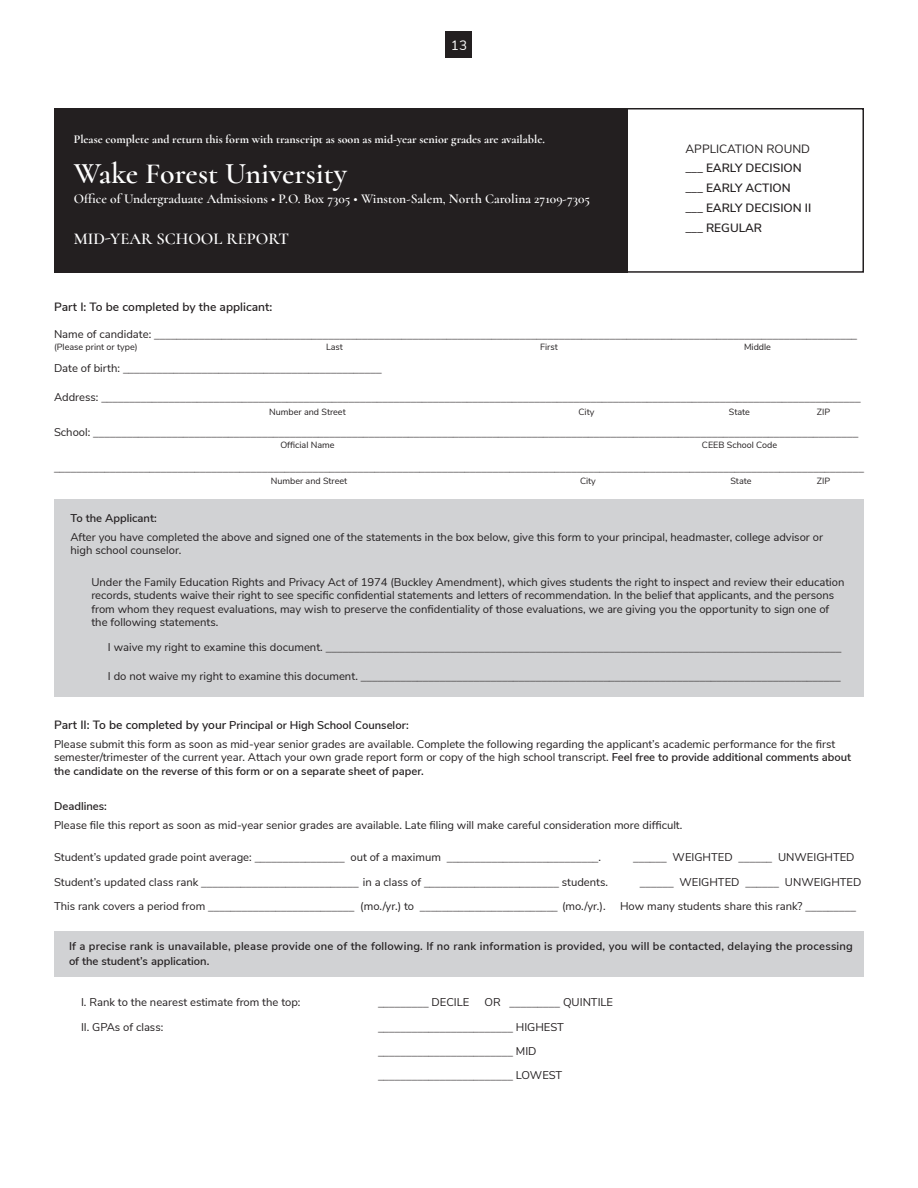
<style>
.page{position:relative;width:918px;height:1188px;background:#fff}
.page>*{position:absolute;margin:0;border:0;box-sizing:border-box;transform-origin:0 0}
.t1{font:600 30px "Cormorant";color:#fff}
.t2{font:600 16.5px "Cormorant";color:#fff}
.t3{font:600 13.5px "Cormorant";color:#fff}
.t4{font:13.5px "Nunito Sans";color:#fff}
.t5{font:600 12px "Nunito Sans";color:#231f20}
.t6{font:700 12px "Cormorant";color:#fff}
.t7{font:12px "Nunito Sans";color:#231f20}
.t8{font:11.25px/13.5px "Nunito Sans";color:#231f20}
.t9{font:11.25px "Avenir";color:#231f20}
.t10{font:600 11.25px/14.4px "Nunito Sans";letter-spacing:.02em;color:#231f20}
.t11{font:600 11.25px "Nunito Sans";color:#231f20}
.t12{font:9px "Nunito Sans";color:#231f20}
.s1{font-family:"Nunito Sans"}
.s2{font-size:12px}
.s3{font-weight:600}
.s4{font-family:"Avenir"}
</style>
<div class="page">
<div style="left:625px;top:108px;width:239px;height:165px;border:2px solid #231f20"></div>
<div style="left:54px;top:931px;width:810px;height:45px;background:#d1d2d4"></div>
<div style="left:54px;top:499px;width:810px;height:197px;background:#d1d2d4"></div>
<div style="left:54px;top:108px;width:574px;height:165px;background:#231f20"></div>
<div style="left:446px;top:31px;width:26px;height:27px;background:#231f20"></div>
<p class="t4" style="left:451px;top:35px;width:18px">13</p>
<p class="t6" style="left:74px;top:132px;width:473px">Please complete and return this form with transcript as soon as mid-year senior grades are available.</p>
<p class="t1" style="left:74px;top:155px;width:275px">Wake Forest University</p>
<p class="t3" style="left:74px;top:190px;width:518px">Office of Undergraduate Admissions • P.O. Box 7305 • Winston-Salem, North Carolina 27109-7305</p>
<p class="t2" style="left:74px;top:228px;width:217px">MID-YEAR SCHOOL REPORT</p>
<p class="t7" style="left:686px;top:140px;width:126px">APPLICATION ROUND</p>
<p class="t5" style="left:686px;top:159px;width:118px">___ EARLY DECISION</p>
<p class="t5" style="left:686px;top:179px;width:107px">___ EARLY ACTION</p>
<p class="t5" style="left:686px;top:199px;width:127px">___ EARLY DECISION II</p>
<p class="t5" style="left:686px;top:219px;width:78px">___ REGULAR</p>
<p class="t5" style="left:54px;top:298px;width:220px">Part I: To be completed by the applicant:</p>
<p class="t9" style="left:54px;top:327px;width:805px"><span class="s1">Name of candidate:</span> _____________________________________________________________________________________________________________________________</p>
<p class="t12" style="left:54px;top:340px;width:85px">(Please print or type)</p>
<p class="t12" style="left:326px;top:340px;width:18px">Last</p>
<p class="t12" style="left:540px;top:340px;width:19px">First</p>
<p class="t12" style="left:744px;top:340px;width:28px">Middle</p>
<p class="t9" style="left:54px;top:362px;width:329px"><span class="s1">Date of birth:</span> ______________________________________________</p>
<p class="t9" style="left:54px;top:391px;width:808px"><span class="s1">Address:</span> _______________________________________________________________________________________________________________________________________</p>
<p class="t12" style="left:269px;top:405px;width:78px">Number and Street</p>
<p class="t12" style="left:579px;top:405px;width:17px">City</p>
<p class="t12" style="left:729px;top:405px;width:23px">State</p>
<p class="t12" style="left:817px;top:405px;width:15px">ZIP</p>
<p class="t9" style="left:54px;top:425px;width:806px"><span class="s1">School:</span> ________________________________________________________________________________________________________________________________________</p>
<p class="t12" style="left:280px;top:438px;width:56px">Official Name</p>
<p class="t12" style="left:702px;top:438px;width:77px">CEEB School Code</p>
<p class="t9" style="left:54px;top:460px;width:811px">________________________________________________________________________________________________________________________________________________</p>
<p class="t12" style="left:271px;top:475px;width:78px">Number and Street</p>
<p class="t12" style="left:580px;top:475px;width:17px">City</p>
<p class="t12" style="left:730px;top:475px;width:23px">State</p>
<p class="t12" style="left:817px;top:475px;width:15px">ZIP</p>
<p class="t11" style="left:70px;top:510px;width:88px">To the Applicant:</p>
<p class="t8" style="left:70px;top:529px;width:754px">After you have completed the above and signed one of the statements in the box below, give this form to your principal, headmaster, college advisor or high school counselor.</p>
<p class="t8" style="left:92px;top:575px;width:754px">Under the Family Education Rights and Privacy Act of 1974 (Buckley Amendment), which gives students the right to inspect and review their education</p>
<p class="t8" style="left:92px;top:588px;width:744px">records, students waive their right to see specific confidential statements and letters of recommendation. In the belief that applicants, and the persons from whom they request evaluations, may wish to preserve the confidentiality of those evaluations, we are giving you the opportunity to sign one of the following statements.</p>
<p class="t9" style="left:108px;top:640px;width:735px"><span class="s1">I waive my right to examine this document.</span> ___________________________________________________________________________________________</p>
<p class="t9" style="left:108px;top:669px;width:734px"><span class="s1">I do not waive my right to examine this document.</span> _____________________________________________________________________________________</p>
<p class="t11" style="left:54px;top:717px;width:356px"><span class="s2">Part II: To be completed by your</span> Principal or High School Counselor:</p>
<p class="t8" style="left:54px;top:737px;width:799px">Please submit this form as soon as mid-year senior grades are available. Complete the following regarding the applicant’s academic performance for the first semester/trimester of the current year. Attach your own grade report form or copy of the high school transcript. <span class="s3">Feel free to provide additional comments about the candidate on the reverse of this form or on a separate sheet of paper.</span></p>
<p class="t11" style="left:54px;top:798px;width:54px">Deadlines:</p>
<p class="t8" style="left:54px;top:818px;width:630px">Please file this report as soon as mid-year senior grades are available. Late filing will make careful consideration more difficult.</p>
<p class="t8" style="left:54px;top:850px;width:549px">Student’s updated grade point average: <span class="s4">________________</span> out of a maximum <span class="s4">___________________________</span>.</p>
<p class="t8" style="left:633px;top:850px;width:223px"><span class="s4">______</span> WEIGHTED <span class="s4">______</span> UNWEIGHTED</p>
<p class="t9" style="left:54px;top:875px;width:556px"><span class="s1">Student’s updated class rank</span> ____________________________ <span class="s1">in a class of</span> ________________________ <span class="s1">students.</span></p>
<p class="t8" style="left:640px;top:874px;width:223px"><span class="s4">______</span> WEIGHTED <span class="s4">______</span> UNWEIGHTED</p>
<p class="t9" style="left:54px;top:899px;width:553px"><span class="s1">This rank covers a period from</span> __________________________ <span class="s1">(mo./yr.) to</span> _________________________ <span class="s1">(mo./yr.).</span></p>
<p class="t8" style="left:620px;top:899px;width:238px">How many students share this rank? <span class="s4">_________</span></p>
<p class="t10" style="left:69px;top:939px;width:786px">If a precise rank is unavailable, please provide one of the following. If no rank information is provided, you will be contacted, delaying the processing of the student’s application.</p>
<p class="t8" style="left:81px;top:995px;width:221px">I. Rank to the nearest estimate from the top:</p>
<p class="t9" style="left:378px;top:996px;width:93px">_________ <span class="s1">DECILE</span></p>
<p class="t8" style="left:485px;top:995px;width:130px">OR <span class="s4">_________</span> QUINTILE</p>
<p class="t8" style="left:81px;top:1019px;width:84px">II. GPAs of class:</p>
<p class="t9" style="left:378px;top:1020px;width:187px">________________________ <span class="s1">HIGHEST</span></p>
<p class="t9" style="left:378px;top:1044px;width:160px">________________________ <span class="s1">MID</span></p>
<p class="t9" style="left:378px;top:1069px;width:186px">________________________ <span class="s1">LOWEST</span></p>
</div>
